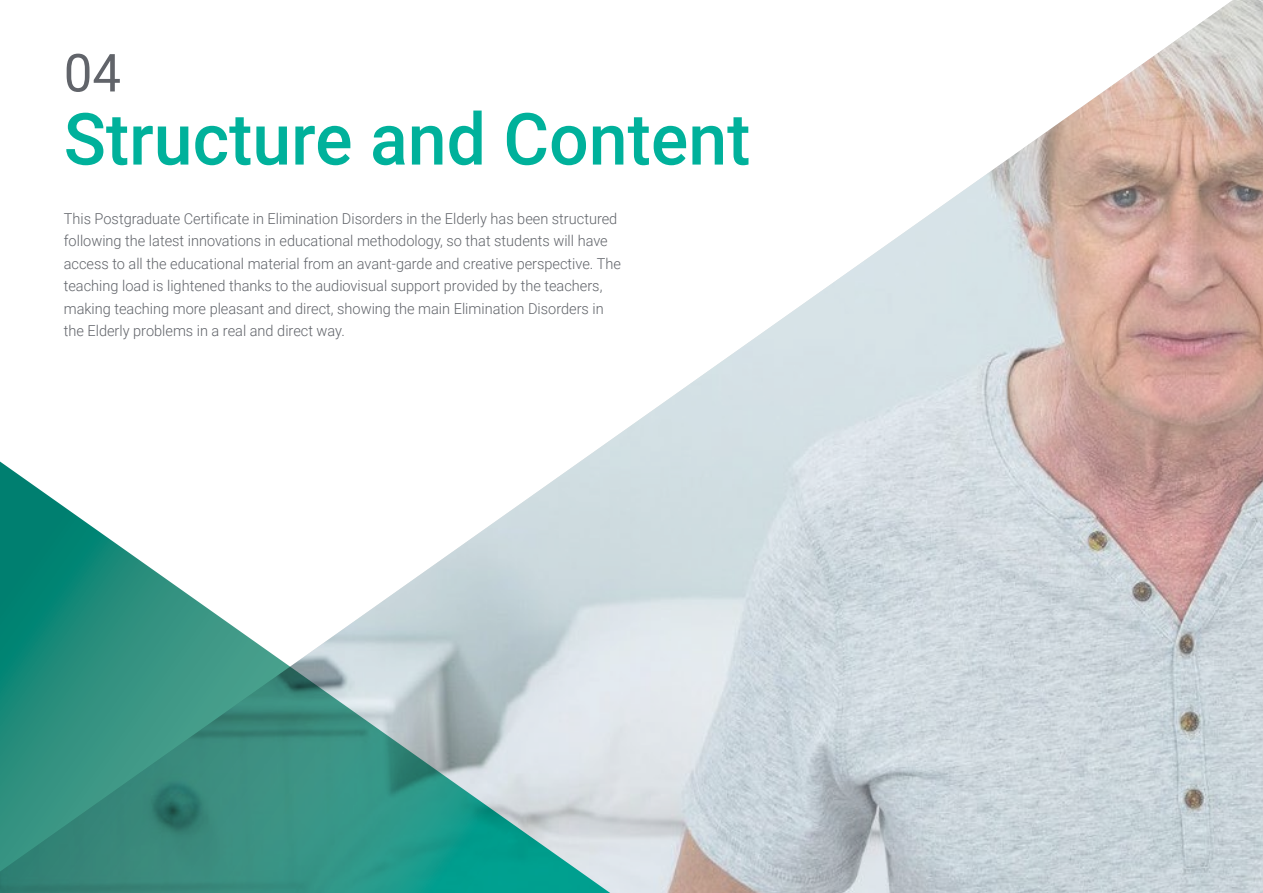
<style>
.page{position:relative;width:1263px;height:893px;background:#fff}
.page>*{position:absolute;margin:0;border:0;box-sizing:border-box;transform-origin:0 0}
.t1{font:500 72px "Roboto";color:#00b19b}
.t2{font:52.5px "Roboto";color:#61646a}
.t3{font:300 15px/22.5px "Roboto";color:#61646a}
</style>
<div class="page">
<img style="left:602px;top:0;width:661px;height:893px">
<svg style="left:0;top:446px;width:640px;height:447px"></svg>
<h2 class="t2" style="left:64px;top:36px;width:59px">04</h2>
<h1 class="t1" style="left:64px;top:89px;width:688px">Structure and Content</h1>
<p class="t3" style="left:64px;top:207px;width:559px">This Postgraduate Certificate in Elimination Disorders in the Elderly has been structured following the latest innovations in educational methodology, so that students will have access to all the educational material from an avant-garde and creative perspective. The teaching load is lightened thanks to the audiovisual support provided by the teachers, making teaching more pleasant and direct, showing the main Elimination Disorders in the Elderly problems in a real and direct way.</p>
</div>
